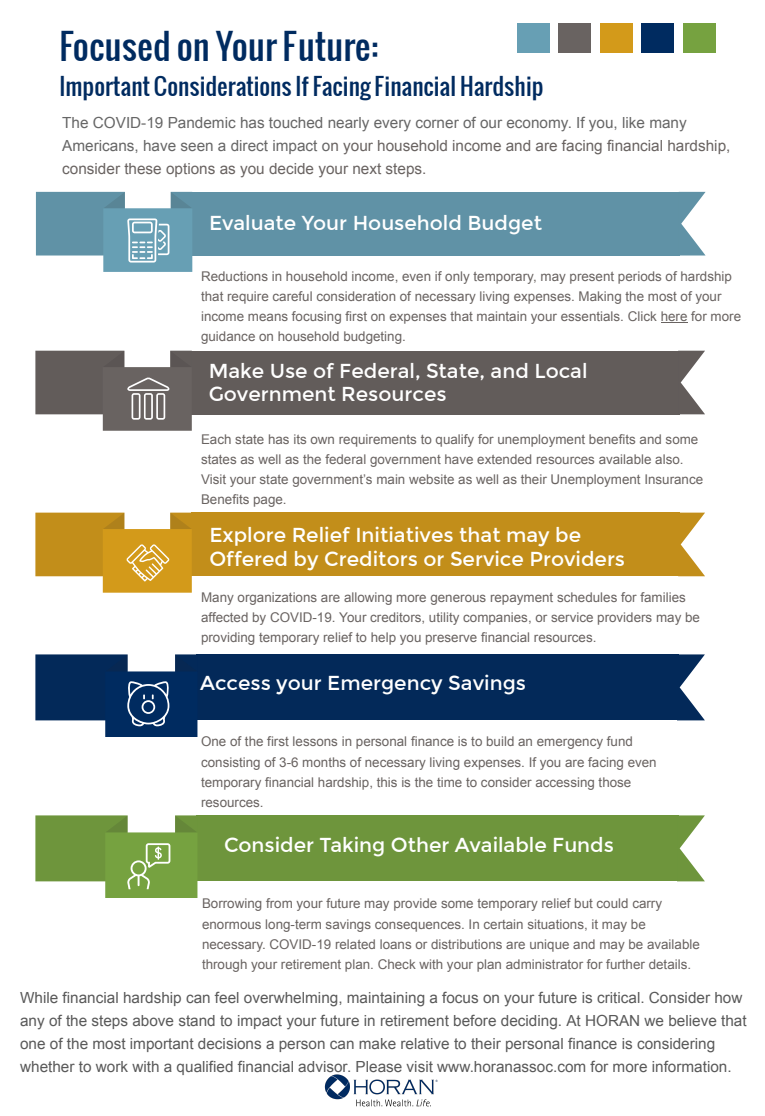
<style>
.page{position:relative;width:765px;height:1116px;background:#fff}
.page>*{position:absolute;margin:0;border:0;box-sizing:border-box;transform-origin:0 0}
.t1{font:34.5px "Oswald";color:#002b60}
.t2{font:23px "Oswald";color:#002b60}
.t3{font:20.12px/23.9px "Montserrat";color:#fff}
.t4{font:15.38px/23px "Arial";color:#595959}
.t5{font:15.38px/23px "Arial";color:#666}
.t6{font:13.38px/20.1px "Arial";color:#696361}
.s1{color:#696361}
</style>
<div class="page">
<div style="left:517px;top:23px;width:32px;height:30px;background:#679fb4"></div>
<div style="left:558px;top:23px;width:33px;height:30px;background:#696361"></div>
<div style="left:600px;top:23px;width:33px;height:30px;background:#d39a1a"></div>
<div style="left:641px;top:23px;width:33px;height:30px;background:#002b60"></div>
<div style="left:683px;top:23px;width:33px;height:30px;background:#76a240"></div>
<svg style="left:661px;top:322px;width:27px;height:1px"></svg>
<div style="left:191px;top:192px;width:489px;height:63px;background:#6092a6"></div>
<svg style="left:680px;top:192px;width:26px;height:63px"></svg>
<div style="left:191px;top:350px;width:488px;height:64px;background:#625c5a"></div>
<svg style="left:678px;top:350px;width:27px;height:64px"></svg>
<svg style="left:35px;top:350px;width:157px;height:80px"></svg>
<svg style="left:36px;top:192px;width:156px;height:79px"></svg>
<div style="left:191px;top:512px;width:488px;height:64px;background:#c28e1a"></div>
<svg style="left:679px;top:512px;width:26px;height:64px"></svg>
<div style="left:196px;top:654px;width:482px;height:66px;background:#032959"></div>
<svg style="left:678px;top:654px;width:27px;height:66px"></svg>
<svg style="left:35px;top:512px;width:157px;height:80px"></svg>
<svg style="left:35px;top:654px;width:162px;height:82px"></svg>
<div style="left:196px;top:815px;width:482px;height:66px;background:#6e953c"></div>
<svg style="left:678px;top:815px;width:27px;height:66px"></svg>
<svg style="left:35px;top:815px;width:162px;height:82px"></svg>
<img style="left:324px;top:1074px;width:114px;height:33px">
<h1 class="t1" style="left:59px;top:20px;width:320px">Focused on Your Future:</h1>
<h2 class="t2" style="left:59px;top:68px;width:486px">Important Considerations If Facing Financial Hardship</h2>
<p class="t5" style="left:62px;top:111px;width:670px">The COVID-19 Pandemic has touched nearly every corner of our economy. If you, like many<br>Americans, have seen a direct impact o<span class="s1">n your household income and are facing financial hardship, consider these options as you decide your next steps.</span></p>
<h3 class="t3" style="left:209px;top:211px;width:335px">Evaluate Your Household Budget</h3>
<p class="t6" style="left:201px;top:266px;width:542px">Reductions in household income, even if only temporary, may present periods of hardship that require careful consideration of necessary living expenses. Making the most of your income means focusing first on expenses that maintain your essentials. Click here for more guidance on household budgeting.</p>
<h3 class="t3" style="left:209px;top:359px;width:380px">Make Use of Federal, State, and Local<br>Government Resources</h3>
<p class="t6" style="left:201px;top:429px;width:504px">Each state has its own requirements to qualify for unemployment benefits and some states as well as the federal government have extended resources available also.<br>Visit your state government’s main website as well as their Unemployment Insurance Benefits page.</p>
<h3 class="t3" style="left:209px;top:523px;width:417px">Explore Relief Initiatives that may be<br>Offered by Creditors or Service Providers</h3>
<p class="t6" style="left:201px;top:587px;width:500px">Many organizations are allowing more generous repayment schedules for families affected by COVID-19. Your creditors, utility companies, or service providers may be providing temporary relief to help you preserve financial resources.</p>
<h3 class="t3" style="left:200px;top:671px;width:327px">Access your Emergency Savings</h3>
<p class="t6" style="left:201px;top:731px;width:457px">One of the first lessons in personal finance is to build an emergency fund consisting of 3-6 months of necessary living expenses. If you are facing even temporary financial hardship, this is the time to consider accessing those resources.</p>
<h3 class="t3" style="left:224px;top:833px;width:391px">Consider Taking Other Available Funds</h3>
<p class="t6" style="left:202px;top:893px;width:499px">Borrowing from your future may provide some temporary relief but could carry enormous long-term savings consequences. In certain situations, it may be necessary. COVID-19 related loans or distributions are unique and may be available through your retirement plan. Check with your plan administrator for further details.</p>
<p class="t4" style="left:20px;top:986px;width:728px">While financial hardship can feel overwhelming, maintaining a focus on your future is critical. Consider how any of the steps above stand to impact your future in retirement before deciding. At HORAN we believe that one of the most important decisions a person can make relative to their personal finance is considering whether to work with a qualified financial advisor. Please visit www.horanassoc.com for more information.</p>
</div>
